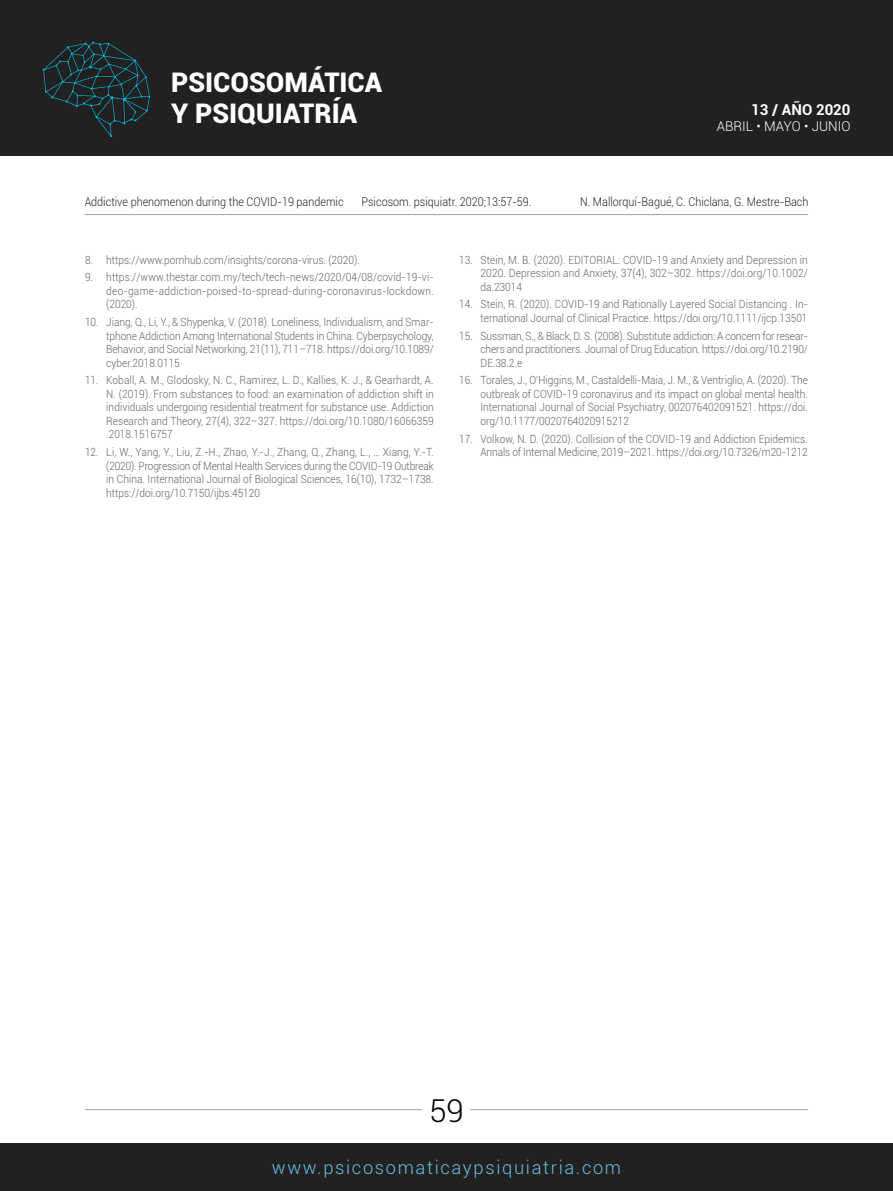
<style>
.page{position:relative;width:893px;height:1191px;background:#fff}
.page>*{position:absolute;margin:0;border:0;box-sizing:border-box;transform-origin:0 0}
.t1{font:300 31.5px "Roboto";color:#000}
.t2{font:900 27px/31.5px "Roboto";color:#fff}
.t3{font:300 18.3px "Roboto";letter-spacing:.09em;color:#6bbdde}
.t4{font:700 15px "Roboto";color:#fff}
.t5{font:300 13.5px "Roboto";color:#fff}
.t6{font:300 12px "Roboto";color:#212121;scale:.9 1}
.t7{font:300 11.25px/13.5px "Roboto";color:#636363;text-align:justify;scale:.9 1}
</style>
<div class="page">
<hr style="left:85px;top:214px;width:723px;height:1px;background:#a2a2a2">
<hr style="left:85px;top:1109px;width:723px;height:1px;background:#a2a2a2">
<div style="left:423px;top:1098px;width:47px;height:23px;background:#fff"></div>
<div style="left:0;top:0;width:893px;height:155px;background:#212121"></div>
<div style="left:0;top:1143px;width:893px;height:48px;background:#212121"></div>
<svg style="left:43px;top:41px;width:107px;height:96px"></svg>
<h2 class="t2" style="left:171px;top:65px;width:212px">PSICOSOMÁTICA<br>Y PSIQUIATRÍA</h2>
<h3 class="t4" style="left:751px;top:99px;width:101px">13 / AÑO 2020</h3>
<p class="t5" style="left:717px;top:117px;width:135px">ABRIL • MAYO • JUNIO</p>
<p class="t6" style="left:85px;top:194px;width:289px">Addictive phenomenon during the COVID-19 pandemic</p>
<p class="t6" style="left:361px;top:194px;width:190px">Psicosom. psiquiatr. 2020;13:57-59.</p>
<p class="t6" style="left:580px;top:194px;width:255px">N. Mallorquí-Bagué, C. Chiclana, G. Mestre-Bach</p>
<p class="t7" style="left:85px;top:252px;width:307px">8. https://www.pornhub.com/insights/corona-virus. (2020).</p>
<p class="t7" style="left:106px;top:270px;width:365px;text-indent:-21px">9. https://www.thestar.com.my/tech/tech-news/2020/04/08/covid-19-vi&shy;deo-game-addiction-poised-to-spread-during-coronavirus-lockdown. (2020).</p>
<p class="t7" style="left:106px;top:315px;width:365px;text-indent:-21px">10. Jiang, Q., Li, Y., &amp; Shypenka, V. (2018). Loneliness, Individualism, and Smar&shy;tphone Addiction Among International Students in China. Cyberpsychology, Behavior, and Social Networking, 21(11), 711–718. https://doi.org/10.1089/ cyber.2018.0115</p>
<p class="t7" style="left:106px;top:373px;width:365px;text-indent:-21px">11. Koball, A. M., Glodosky, N. C., Ramirez, L. D., Kallies, K. J., &amp; Gearhardt, A.<br>N. (2019). From substances to food: an examination of addiction shift in individuals undergoing residential treatment for substance use. Addiction Research and Theory, 27(4), 322–327. https://doi.org/10.1080/16066359 .2018.1516757</p>
<p class="t7" style="left:106px;top:445px;width:365px;text-indent:-21px">12. Li, W., Yang, Y., Liu, Z.-H., Zhao, Y.-J., Zhang, Q., Zhang, L., … Xiang, Y.-T. (2020). Progression of Mental Health Services during the COVID-19 Outbreak in China. International Journal of Biological Sciences, 16(10), 1732–1738. https://doi.org/10.7150/ijbs.45120</p>
<p class="t7" style="left:480px;top:252px;width:365px;text-indent:-21px">13. Stein, M. B. (2020). EDITORIAL: COVID-19 and Anxiety and Depression in 2020. Depression and Anxiety, 37(4), 302–302. https://doi.org/10.1002/ da.23014</p>
<p class="t7" style="left:459px;top:297px;width:389px;text-align:right">14. Stein, R. (2020). COVID-19 and Rationally Layered Social Distancing . In&shy;ternational Journal of Clinical Practice. https://doi.org/10.1111/ijcp.13501</p>
<p class="t7" style="left:480px;top:328px;width:365px;text-indent:-21px">15. Sussman, S., &amp; Black, D. S. (2008). Substitute addiction: A concern for resear&shy;chers and practitioners. Journal of Drug Education. https://doi.org/10.2190/ DE.38.2.e</p>
<p class="t7" style="left:480px;top:373px;width:365px;text-indent:-21px">16. Torales, J., O’Higgins, M., Castaldelli-Maia, J. M., &amp; Ventriglio, A. (2020). The outbreak of COVID-19 coronavirus and its impact on global mental health.<br>International Journal of Social Psychiatry, 002076402091521. https://doi. org/10.1177/0020764020915212</p>
<p class="t7" style="left:459px;top:431px;width:389px;text-align:right">17. Volkow, N. D. (2020). Collision of the COVID-19 and Addiction Epidemics.<br>Annals of Internal Medicine, 2019–2021. https://doi.org/10.7326/m20-1212</p>
<h1 class="t1" style="left:429px;top:1088px;width:36px">59</h1>
<h3 class="t3" style="left:272px;top:1154px;width:351px">www.psicosomaticaypsiquiatria.com</h3>
</div>
